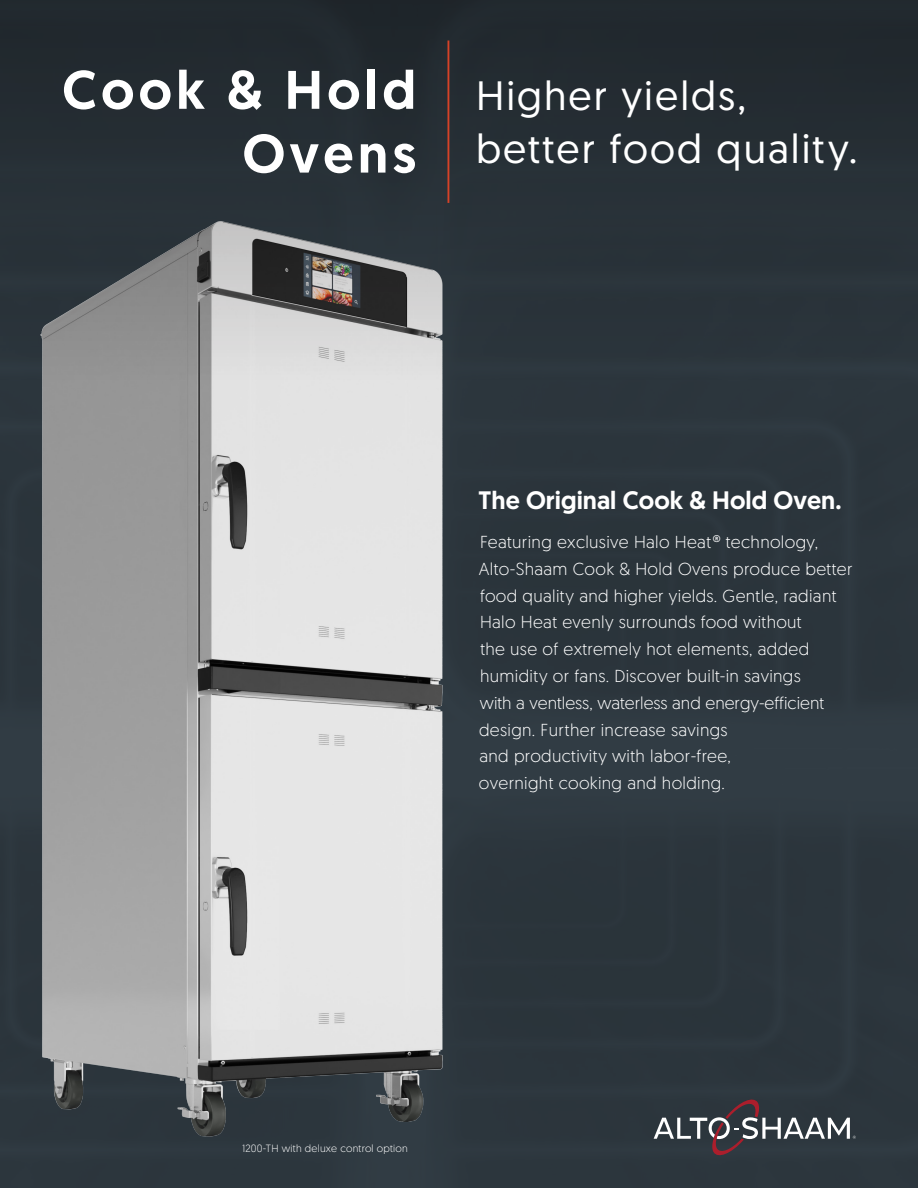
<style>
.page{position:relative;width:918px;height:1188px;background:#fff}
.page>*{position:absolute;margin:0;border:0;box-sizing:border-box;transform-origin:0 0}
.t1{font:500 54.15px/63.8px "Geomanist";letter-spacing:.08em;color:#fff;text-align:right}
.t2{font:40.95px/52.2px "Geomanist";letter-spacing:.05em;color:#fff}
.t3{font:500 25.2px "Geomanist";color:#fff}
.t4{font:300 17.4px/26.8px "Geomanist";letter-spacing:.02em;color:#fff}
.t5{font:300 10.5px "Geomanist";letter-spacing:.02em;color:#fff}
</style>
<div class="page">
<div style="left:661px;top:381px;width:257px;height:807px;background:#2c353d"></div>
<svg style="left:661px;top:1100px;width:195px;height:55px;background:#4a4e55"></svg>
<img style="left:0;top:381px;width:661px;height:807px">
<svg style="left:0;top:0;width:918px;height:381px;background:#363e43"></svg>
<hr style="left:448px;top:40px;width:1px;height:163px;background:#d64227">
<p class="t1" style="left:62px;top:57px;width:355px">Cook &amp; Hold<br>Ovens</p>
<p class="t2" style="left:476px;top:69px;width:383px">Higher yields, better food quality.</p>
<p class="t3" style="left:479px;top:483px;width:364px">The Original Cook &amp; Hold Oven.</p>
<p class="t4" style="left:479px;top:528px;width:375px">Featuring exclusive Halo Heat® technology, Alto-Shaam Cook &amp; Hold Ovens produce better food quality and higher yields. Gentle, radiant Halo Heat evenly surrounds food without<br>the use of extremely hot elements, added humidity or fans. Discover built-in savings<br>with a ventless, waterless and energy-efficient design. Further increase savings<br>and productivity with labor-free,</p>
<p class="t4" style="left:479px;top:769px;width:248px">overnight cooking and holding.</p>
<p class="t5" style="left:242px;top:1142px;width:167px">1200-TH with deluxe control option</p>
</div>
